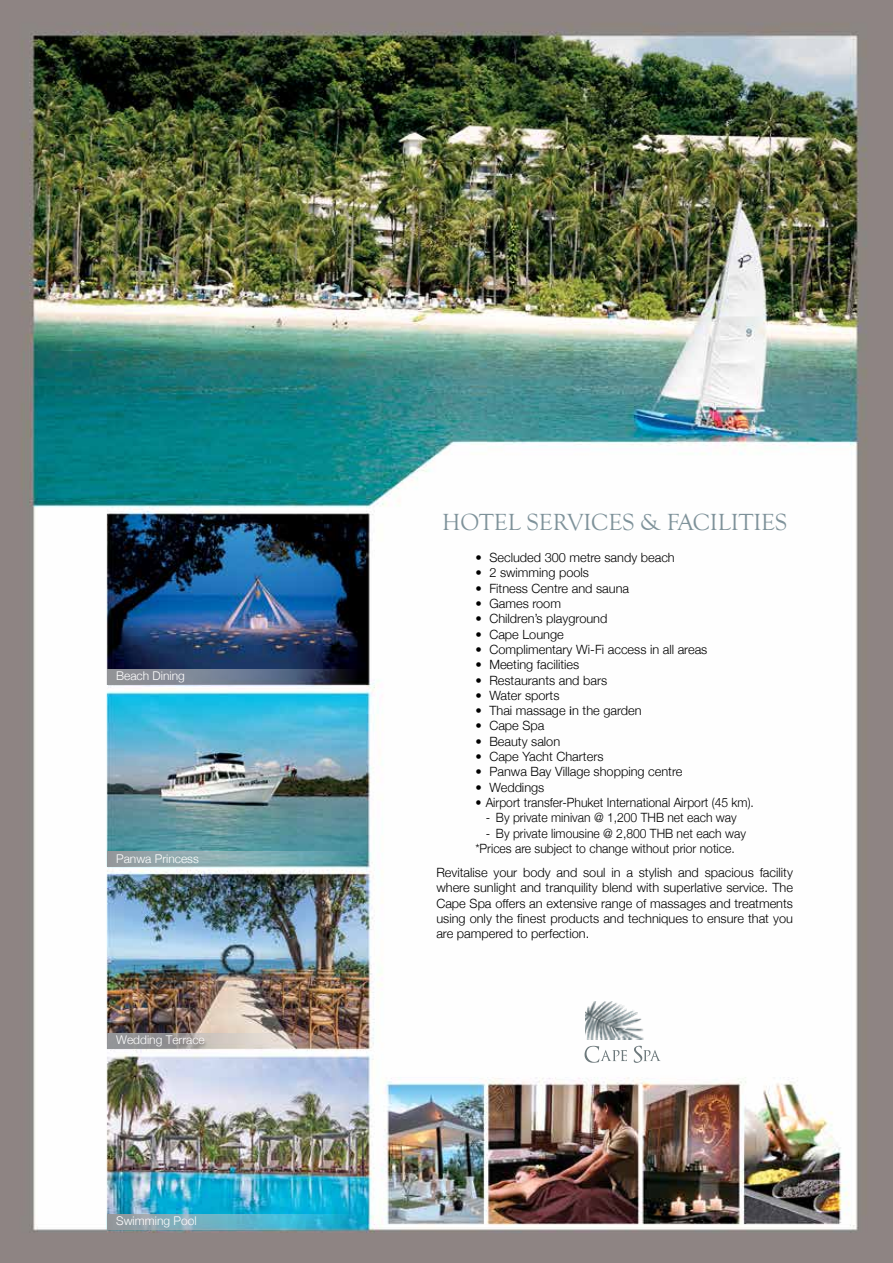
<style>
.page{position:relative;width:893px;height:1263px;background:#fff}
.page>*{position:absolute;margin:0;border:0;box-sizing:border-box;transform-origin:0 0}
.t1{font:24px "Goudy Old Style T";color:#7e929a}
.t2{font:300 12.75px/15.3px "Helvetica Neue";color:#000;text-align:justify}
.t3{font:300 12.75px/15.3px "Helvetica Neue";color:#000;scale:.95 1}
.t4{font:300 12px "Helvetica Neue";color:#fff}
.s1{font-family:"Myriad Pro";font-weight:400}
</style>
<div class="page">
<img style="left:0;top:0;width:893px;height:1263px">
<img style="left:585px;top:1001px;width:59px;height:38px">
<svg style="left:585px;top:1046px;width:42px;height:17px"></svg>
<svg style="left:634px;top:1046px;width:27px;height:17px"></svg>
<svg style="left:107px;top:669px;width:252px;height:16px;background:#646d7e"></svg>
<svg style="left:107px;top:851px;width:252px;height:15px;background:#7ea6ab"></svg>
<svg style="left:107px;top:1033px;width:252px;height:15px;background:#aca09a"></svg>
<svg style="left:107px;top:1214px;width:252px;height:15px;background:#60aec3"></svg>
<p class="t4" style="left:116px;top:668px;width:70px">Beach Dining</p>
<p class="t4" style="left:116px;top:851px;width:84px">Panwa Princess</p>
<p class="t4" style="left:116px;top:1032px;width:90px">Wedding Terrace</p>
<p class="t4" style="left:116px;top:1214px;width:82px">Swimming Pool</p>
<h1 class="t1" style="left:442px;top:509px;width:347px">HOTEL SERVICES &amp; FACILITIES</h1>
<p class="t2" style="left:475px;top:550px;width:201px">• Secluded 300 metre sandy beach</p>
<p class="t2" style="left:475px;top:565px;width:115px">• 2 swimming pools</p>
<p class="t2" style="left:475px;top:580px;width:155px">• Fitness Centre and sauna</p>
<p class="t2" style="left:475px;top:595px;width:87px">• Games room</p>
<p class="t2" style="left:475px;top:611px;width:134px">• Children’s playground</p>
<p class="t2" style="left:475px;top:626px;width:90px">• Cape Lounge</p>
<p class="t2" style="left:475px;top:641px;width:234px">• Complimentary Wi-Fi access in all areas</p>
<p class="t2" style="left:475px;top:657px;width:105px">• Meeting facilities</p>
<p class="t2" style="left:475px;top:672px;width:133px">• Restaurants and bars</p>
<p class="t2" style="left:475px;top:687px;width:86px">• Water sports</p>
<p class="t2" style="left:475px;top:703px;width:168px">• Thai massage <span class="s1">i</span>n the garden</p>
<p class="t2" style="left:475px;top:718px;width:71px">• Cape Spa</p>
<p class="t2" style="left:475px;top:733px;width:86px">• Beauty salon</p>
<p class="t2" style="left:475px;top:748px;width:130px">• Cape Yacht Charters</p>
<p class="t2" style="left:475px;top:764px;width:209px">• Panwa Bay Village shopping centre</p>
<p class="t2" style="left:475px;top:779px;width:71px">• Weddings</p>
<p class="t3" style="left:475px;top:794px;width:295px">• Airport transfer-Phuket International Airport (45 km).</p>
<p class="t3" style="left:486px;top:810px;width:266px">- By private minivan @ 1,200 THB net each way</p>
<p class="t3" style="left:475px;top:825px;width:286px;text-indent:10px">- By private limousine @ 2,800 THB net each way *Prices are subject to change without prior notice.</p>
<p class="t2" style="left:436px;top:864px;width:358px">Revitalise your body and soul in a stylish and spacious facility where sunlight and tranquility blend with superlative service. The Cape Spa offers an extensive range of massages and treatments using only the finest products and techniques to ensure that you are pampered to perfection.</p>
</div>
